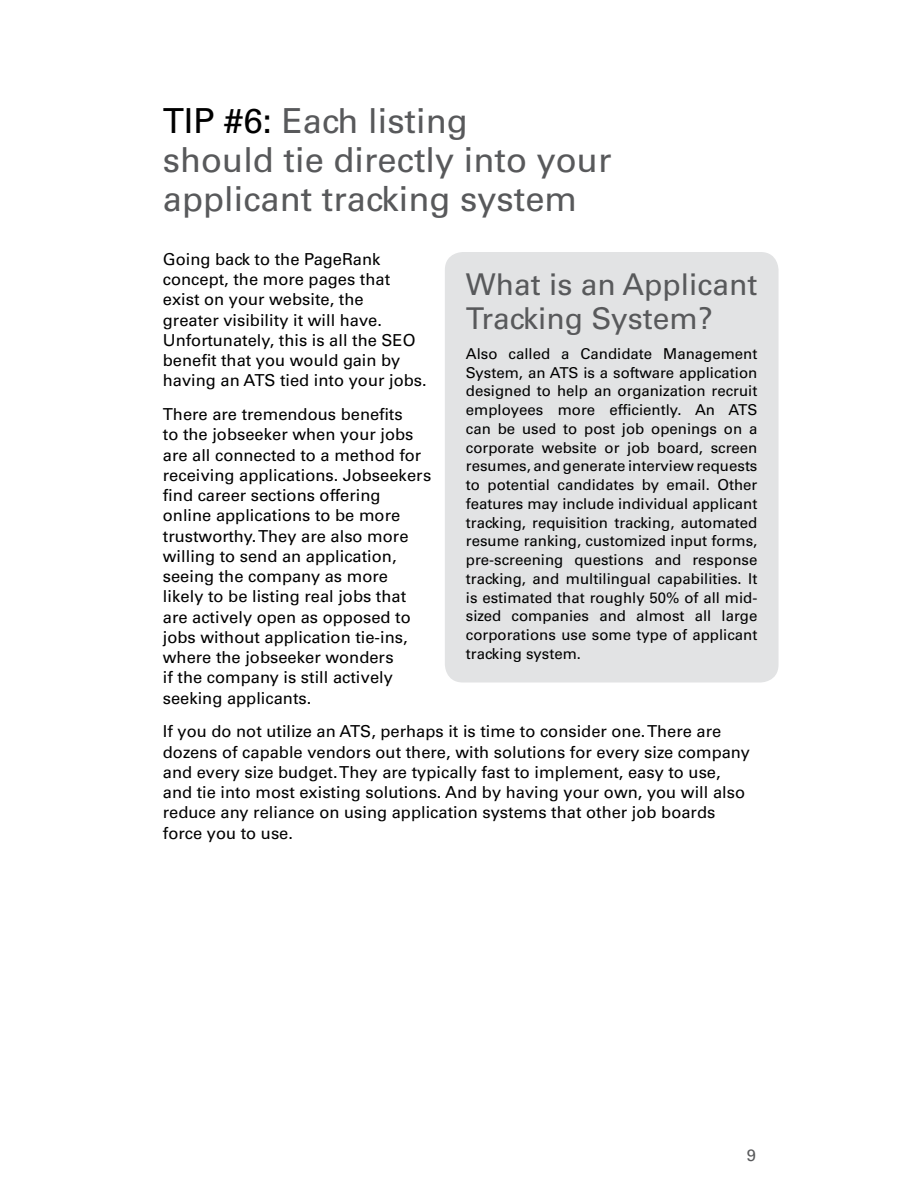
<style>
.page{position:relative;width:918px;height:1188px;background:#fff}
.page>*{position:absolute;margin:0;border:0;box-sizing:border-box;transform-origin:0 0}
.t1{font:34.5px/39px "Univers LT Std";color:#58595b}
.t2{font:30px/34.5px "Univers LT Std";color:#58595b}
.t3{font:16.5px/20.2px "Univers LT Std";color:#000}
.t4{font:16.5px "Univers LT Std";color:#58595b}
.t5{font:15px/18.8px "Univers LT Std";color:#000;text-align:justify}
.s1{color:#000}
</style>
<div class="page">
<div style="left:445px;top:252px;width:334px;height:430px;background:#e2e3e4;border-radius:18px"></div>
<h1 class="t1" style="left:163px;top:101px;width:450px"><span class="s1">Tip #6:</span> Each listing<br>should tie directly into your applicant tracking system</h1>
<p class="t3" style="left:163px;top:249px;width:265px">Going back to the PageRank concept, the more pages that exist on your website, the<br>greater visibility it will have.<br>Unfortunately, this is all the SEO benefit that you would gain by having an ATS tied into your jobs.</p>
<p class="t3" style="left:163px;top:404px;width:270px">There are tremendous benefits<br>to the jobseeker when your jobs are all connected to a method for receiving applications. Jobseekers find career sections offering online applications to be more trustworthy. They are also more willing to send an application, seeing the company as more likely to be listing real jobs that are actively open as opposed to jobs without application tie-ins, where the jobseeker wonders<br>if the company is still actively seeking applicants.</p>
<p class="t3" style="left:163px;top:722px;width:589px">If you do not utilize an ATS, perhaps it is time to consider one. There are dozens of capable vendors out there, with solutions for every size company and every size budget. They are typically fast to implement, easy to use, and tie into most existing solutions. And by having your own, you will also reduce any reliance on using application systems that other job boards force you to use.</p>
<h2 class="t2" style="left:466px;top:267px;width:293px">What is an Applicant<br>Tracking System?</h2>
<p class="t5" style="left:466px;top:344px;width:293px">Also called a Candidate Management System, an ATS is a software application designed to help an organization recruit employees more efficiently. An ATS can be used to post job openings on a corporate website or job board, screen resumes, and generate interview requests to potential candidates by email. Other features may include individual applicant tracking, requisition tracking, automated resume ranking, customized input forms, pre-screening questions and response tracking, and multilingual capabilities. It is estimated that roughly 50% of all mid&shy;sized companies and almost all large corporations use some type of applicant tracking system.</p>
<p class="t4" style="left:747px;top:1145px;width:11px">9</p>
</div>
